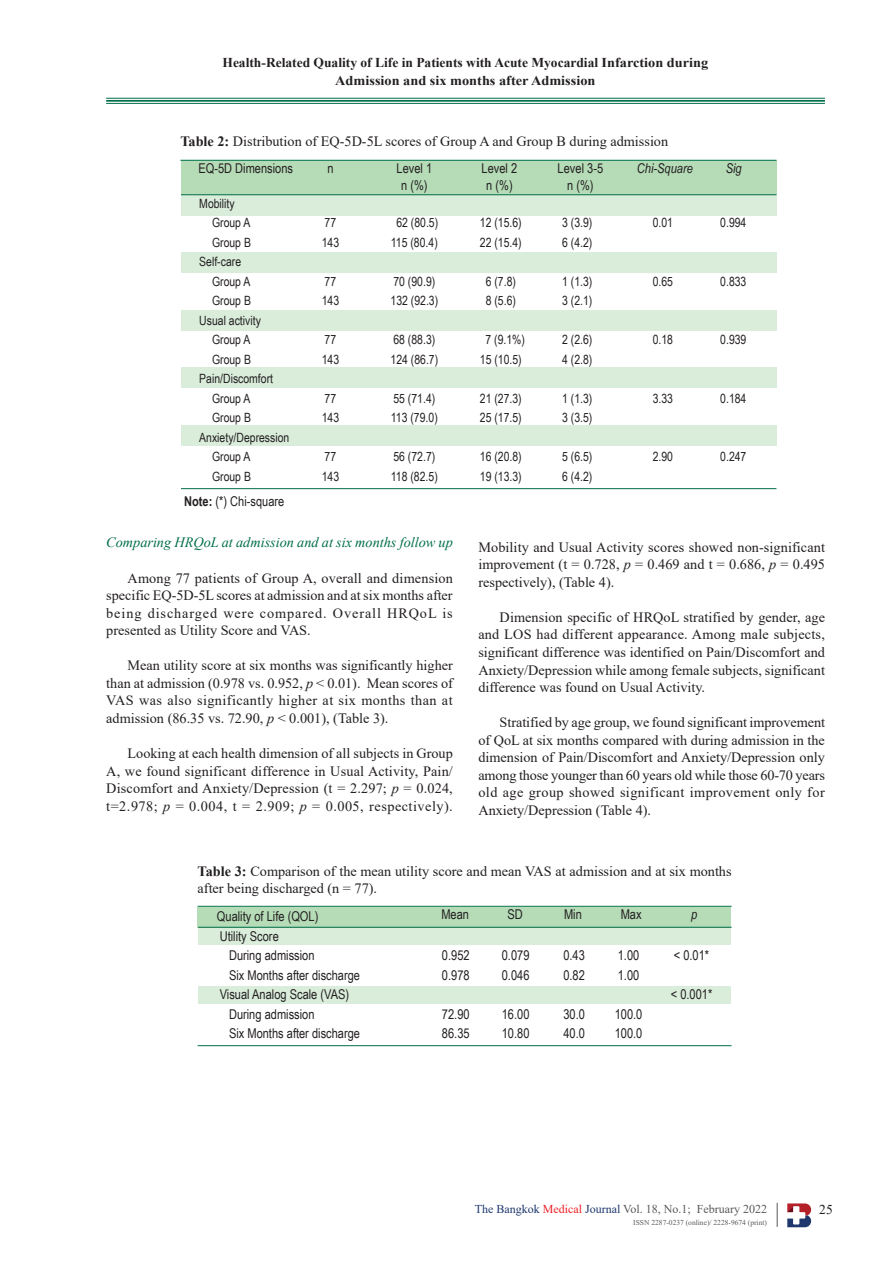
<style>
.page{position:relative;width:893px;height:1263px;background:#fff}
.page>*{position:absolute;margin:0;border:0;box-sizing:border-box;transform-origin:0 0}
.t1{font:14.25px/17.5px "Times New Roman";color:#231f20;text-align:justify}
.t2{font:italic 14.25px "Times New Roman";color:#006e48}
.t3{font:13.5px/19.5px "Arial Narrow";color:#231f20}
.t4{font:700 13.5px/18px "Times New Roman";color:#231f20;text-align:center}
.t5{font:italic 13.5px "Arial Narrow";color:#231f20}
.t6{font:13.5px "Times New Roman";color:#231f20}
.t7{font:12.75px/19.5px "Arial Narrow";color:#231f20}
.t8{font:12px "Times New Roman";color:#58595b}
.t9{font:7.5px "Times New Roman";color:#58595b}
.s1{font-weight:700}
.s2{font-style:italic}
.s3{color:#1e376d}
.s4{color:#ed1c24}
</style>
<div class="page">
<hr style="left:106px;top:98px;width:719px;height:1px;background:#006e48">
<hr style="left:106px;top:100px;width:719px;height:2px;background:#006e48">
<hr style="left:106px;top:103px;width:719px;height:1px;background:#006e48">
<svg style="left:777px;top:1203px;width:1px;height:24px"></svg>
<svg style="left:787px;top:1203px;width:24px;height:24px"></svg>
<div style="left:181px;top:160px;width:595px;height:35px;background:#b5dcb7"></div>
<div style="left:181px;top:195px;width:595px;height:21px;background:#daeddb"></div>
<div style="left:181px;top:253px;width:595px;height:20px;background:#daeddb"></div>
<div style="left:181px;top:310px;width:595px;height:20px;background:#daeddb"></div>
<div style="left:181px;top:367px;width:595px;height:21px;background:#daeddb"></div>
<div style="left:181px;top:425px;width:595px;height:20px;background:#daeddb"></div>
<hr style="left:180px;top:160px;width:596px;height:1px;background:#006e48">
<hr style="left:181px;top:194px;width:595px;height:1px;background:#006e48">
<hr style="left:181px;top:488px;width:595px;height:1px;background:#006e48">
<div style="left:199px;top:927px;width:532px;height:17px;background:#daeddb"></div>
<div style="left:199px;top:986px;width:532px;height:17px;background:#daeddb"></div>
<div style="left:198px;top:907px;width:533px;height:21px;background:#b5dcb7"></div>
<hr style="left:198px;top:906px;width:534px;height:1px;background:#006e48">
<hr style="left:198px;top:1045px;width:534px;height:1px;background:#006e48">
<hr style="left:198px;top:927px;width:534px;height:1px;background:#006e48">
<p class="t4" style="left:222px;top:53px;width:487px">Health-Related Quality of Life in Patients with Acute Myocardial Infarction during<br>Admission and six months after Admission</p>
<p class="t1" style="left:180px;top:132px;width:489px"><span class="s1">Table 2:</span> Distribution of EQ-5D-5L scores of Group A and Group B during admission</p>
<p class="t3" style="left:198px;top:158px;width:96px">EQ-5D Dimensions</p>
<p class="t7" style="left:199px;top:193px;width:37px">Mobility</p>
<p class="t7" style="left:212px;top:213px;width:40px">Group A</p>
<p class="t7" style="left:212px;top:232px;width:40px">Group B</p>
<p class="t7" style="left:199px;top:252px;width:43px">Self-care</p>
<p class="t7" style="left:212px;top:271px;width:40px">Group A</p>
<p class="t7" style="left:212px;top:291px;width:40px">Group B</p>
<p class="t7" style="left:199px;top:310px;width:63px">Usual activity</p>
<p class="t7" style="left:212px;top:330px;width:40px">Group A</p>
<p class="t7" style="left:212px;top:349px;width:40px">Group B</p>
<p class="t7" style="left:199px;top:369px;width:75px">Pain/Discomfort</p>
<p class="t7" style="left:212px;top:388px;width:40px">Group A</p>
<p class="t7" style="left:212px;top:408px;width:40px">Group B</p>
<p class="t7" style="left:199px;top:427px;width:92px">Anxiety/Depression</p>
<p class="t7" style="left:212px;top:447px;width:40px">Group A</p>
<p class="t7" style="left:212px;top:466px;width:40px">Group B</p>
<p class="t3" style="left:184px;top:491px;width:102px"><span class="s1">Note:</span> (*) Chi-square</p>
<p class="t3" style="left:327px;top:158px;width:8px">n</p>
<p class="t5" style="left:637px;top:159px;width:57px">Chi-Square</p>
<p class="t5" style="left:726px;top:159px;width:17px">Sig</p>
<p class="t3" style="left:397px;top:160px;width:37px;line-height:16.5px;text-align:center">Level 1 n (%)</p>
<p class="t3" style="left:482px;top:160px;width:37px;line-height:16.5px;text-align:center">Level 2 n (%)</p>
<p class="t3" style="left:558px;top:160px;width:47px;line-height:16.5px;text-align:center">Level 3-5 n (%)</p>
<p class="t7" style="left:322px;top:213px;width:19px">77<br>143</p>
<p class="t7" style="left:322px;top:271px;width:19px">77<br>143</p>
<p class="t7" style="left:322px;top:330px;width:19px">77<br>143</p>
<p class="t7" style="left:322px;top:388px;width:19px">77<br>143</p>
<p class="t7" style="left:322px;top:447px;width:19px">77<br>143</p>
<p class="t7" style="left:391px;top:213px;width:49px;text-align:center">62 (80.5)<br>115 (80.4)</p>
<p class="t7" style="left:391px;top:271px;width:49px">70 (90.9)<br>132 (92.3)</p>
<p class="t7" style="left:391px;top:330px;width:49px">68 (88.3)<br>124 (86.7)</p>
<p class="t7" style="left:391px;top:388px;width:48px">55 (71.4)<br>113 (79.0)</p>
<p class="t7" style="left:391px;top:447px;width:48px">56 (72.7)<br>118 (82.5)</p>
<p class="t7" style="left:480px;top:213px;width:43px">12 (15.6)<br>22 (15.4)</p>
<p class="t7" style="left:486px;top:271px;width:32px">6 (7.8)<br>8 (5.6)</p>
<p class="t7" style="left:480px;top:329px;width:47px;text-align:center">7 (9.1%)<br>15 (10.5)</p>
<p class="t7" style="left:480px;top:388px;width:43px">21 (27.3)<br>25 (17.5)</p>
<p class="t7" style="left:480px;top:446px;width:43px">16 (20.8)<br>19 (13.3)</p>
<p class="t7" style="left:562px;top:212px;width:32px">3 (3.9)<br>6 (4.2)</p>
<p class="t7" style="left:562px;top:271px;width:32px">1 (1.3)<br>3 (2.1)</p>
<p class="t7" style="left:562px;top:329px;width:32px">2 (2.6)<br>4 (2.8)</p>
<p class="t7" style="left:562px;top:388px;width:32px">1 (1.3)<br>3 (3.5)</p>
<p class="t7" style="left:562px;top:446px;width:32px">5 (6.5)<br>6 (4.2)</p>
<p class="t7" style="left:653px;top:212px;width:22px">0.01</p>
<p class="t7" style="left:720px;top:212px;width:28px">0.994</p>
<p class="t7" style="left:653px;top:271px;width:22px">0.65</p>
<p class="t7" style="left:720px;top:271px;width:28px">0.833</p>
<p class="t7" style="left:653px;top:329px;width:22px">0.18</p>
<p class="t7" style="left:720px;top:329px;width:28px">0.939</p>
<p class="t7" style="left:653px;top:388px;width:22px">3.33</p>
<p class="t7" style="left:720px;top:388px;width:28px">0.184</p>
<p class="t7" style="left:653px;top:446px;width:22px">2.90</p>
<p class="t7" style="left:720px;top:446px;width:28px">0.247</p>
<p class="t2" style="left:106px;top:533px;width:348px">Comparing HRQoL at admission and at six months follow up</p>
<p class="t1" style="left:106px;top:568px;width:348px;text-indent:21px">Among 77 patients of Group A, overall and dimension specific EQ-5D-5L scores at admission and at six months after being discharged were compared. Overall HRQoL is presented as Utility Score and VAS.</p>
<p class="t1" style="left:106px;top:656px;width:348px;text-indent:21px">Mean utility score at six months was significantly higher than at admission (0.978 vs. 0.952, <span class="s2">p</span> &lt; 0.01). Mean scores of VAS was also significantly higher at six months than at admission (86.35 vs. 72.90, <span class="s2">p</span> &lt; 0.001), (Table 3).</p>
<p class="t1" style="left:106px;top:744px;width:348px;text-indent:21px">Looking at each health dimension of all subjects in Group A, we found significant difference in Usual Activity, Pain/ Discomfort and Anxiety/Depression (t = 2.297; <span class="s2">p</span> = 0.024, t=2.978; <span class="s2">p</span> = 0.004, t = 2.909; <span class="s2">p</span> = 0.005, respectively).</p>
<p class="t1" style="left:478px;top:538px;width:348px">Mobility and Usual Activity scores showed non-significant improvement (t = 0.728, <span class="s2">p</span> = 0.469 and t = 0.686, <span class="s2">p</span> = 0.495 respectively), (Table 4).</p>
<p class="t1" style="left:478px;top:608px;width:348px;text-indent:21px">Dimension specific of HRQoL stratified by gender, age and LOS had different appearance. Among male subjects, significant difference was identified on Pain/Discomfort and Anxiety/Depression while among female subjects, significant difference was found on Usual Activity.</p>
<p class="t1" style="left:478px;top:713px;width:348px;text-indent:21px">Stratified by age group, we found significant improvement of QoL at six months compared with during admission in the dimension of Pain/Discomfort and Anxiety/Depression only among those younger than 60 years old while those 60-70 years old age group showed significant improvement only for Anxiety/Depression (Table 4).</p>
<p class="t1" style="left:198px;top:862px;width:535px;line-height:17.1px"><span class="s1">Table 3:</span> Comparison of the mean utility score and mean VAS at admission and at six months after being discharged (n = 77).</p>
<p class="t3" style="left:217px;top:906px;width:103px">Quality of Life (QOL)</p>
<p class="t3" style="left:220px;top:926px;width:61px">Utility Score</p>
<p class="t3" style="left:229px;top:945px;width:87px">During admission</p>
<p class="t3" style="left:229px;top:965px;width:133px">Six Months after discharge</p>
<p class="t3" style="left:220px;top:984px;width:131px">Visual Analog Scale (VAS)</p>
<p class="t3" style="left:229px;top:1004px;width:87px">During admission</p>
<p class="t3" style="left:229px;top:1023px;width:133px">Six Months after discharge</p>
<p class="t3" style="left:441px;top:904px;width:29px">Mean</p>
<p class="t3" style="left:508px;top:904px;width:17px">SD</p>
<p class="t3" style="left:564px;top:904px;width:19px">Min</p>
<p class="t3" style="left:621px;top:904px;width:22px">Max</p>
<p class="t5" style="left:691px;top:905px;width:8px">p</p>
<p class="t3" style="left:442px;top:945px;width:29px">0.952<br>0.978</p>
<p class="t3" style="left:442px;top:1004px;width:29px">72.90<br>86.35</p>
<p class="t3" style="left:502px;top:945px;width:29px">0.079<br>0.046</p>
<p class="t3" style="left:502px;top:1004px;width:29px">16.00<br>10.80</p>
<p class="t3" style="left:563px;top:945px;width:23px">0.43<br>0.82</p>
<p class="t3" style="left:563px;top:1004px;width:23px">30.0<br>40.0</p>
<p class="t3" style="left:618px;top:945px;width:23px">1.00<br>1.00</p>
<p class="t3" style="left:615px;top:1004px;width:29px">100.0<br>100.0</p>
<p class="t3" style="left:674px;top:945px;width:37px">&lt; 0.01*</p>
<p class="t3" style="left:671px;top:984px;width:43px">&lt; 0.001*</p>
<p class="t8" style="left:475px;top:1200px;width:294px"><span class="s3">The Bangkok</span> <span class="s4">Medical</span> <span class="s3">Journal</span> Vol. 18, No.1; February 2022</p>
<p class="t9" style="left:633px;top:1217px;width:135px">ISSN 2287-0237 (online)/ 2228-9674 (print)</p>
<p class="t6" style="left:819px;top:1200px;width:15px">25</p>
</div>
